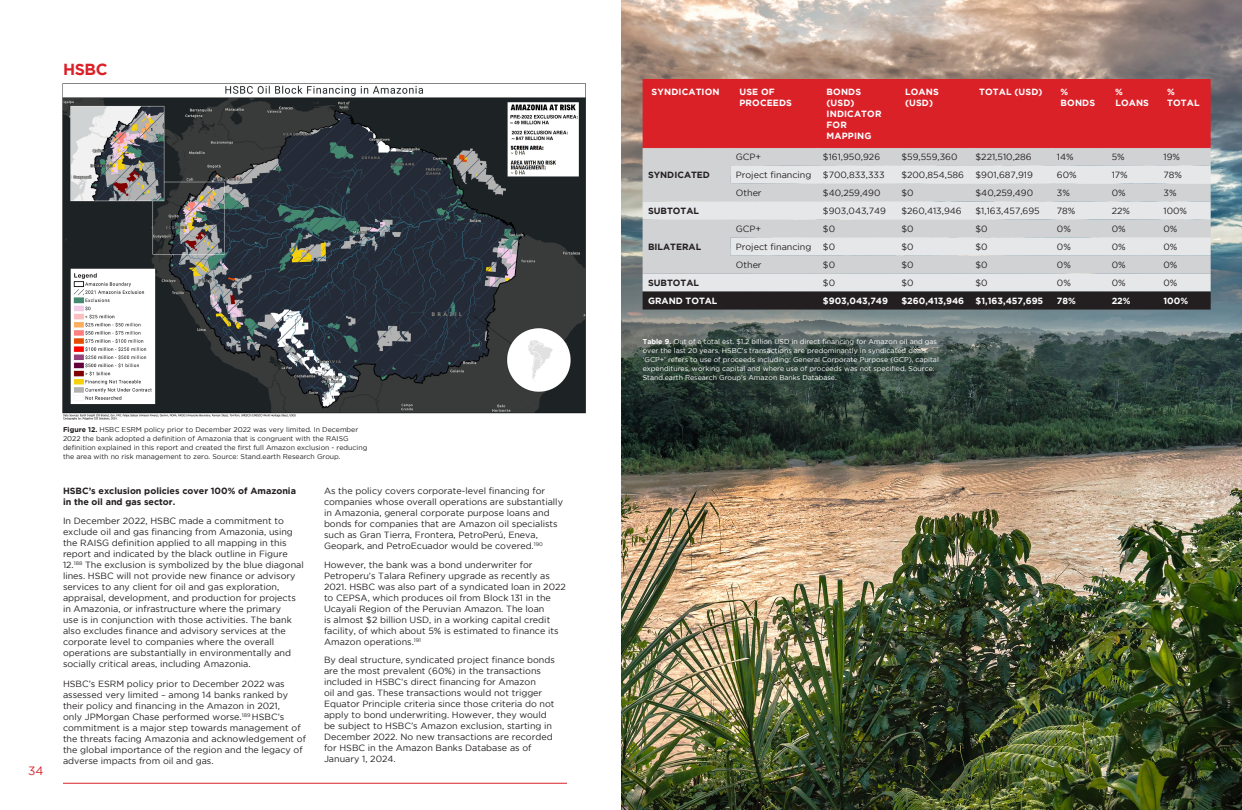
<style>
.page{position:relative;width:1242px;height:810px;background:#fff}
.page>*{position:absolute;margin:0;border:0;box-sizing:border-box;transform-origin:0 0}
.t1{font:700 16px "Gotham";color:#da2128}
.t2{font:12px "Gotham";color:#da2128}
.t3{font:9px/11px "Gotham";color:#231f20}
.t4{font:700 9px/11px "Gotham";letter-spacing:.015em;color:#fff}
.t5{font:700 9px/11px "Gotham";color:#231f20}
.t6{font:7px/9px "Gotham";color:#fff}
.t7{font:7px/9px "Gotham";color:#231f20}
.s1{font-weight:700}
</style>
<div class="page">
<hr style="left:63px;top:783px;width:504px;height:1px;background:#da2128">
<img style="left:621px;top:0;width:621px;height:810px">
<div style="left:643px;top:79px;width:568px;height:68px;background:#da2128"></div>
<div style="left:643px;top:148px;width:568px;height:54px;background:#d1d2d4"></div>
<svg style="left:730px;top:166px;width:481px;height:36px;background:#dadcde"></svg>
<svg style="left:643px;top:202px;width:568px;height:90px;background:#dadcde"></svg>
<div style="left:643px;top:292px;width:568px;height:18px;background:#231f20"></div>
<hr style="left:643px;top:147px;width:87px;height:1px;background:#da2128">
<hr style="left:730px;top:147px;width:88px;height:1px;background:#da2128">
<hr style="left:818px;top:147px;width:78px;height:1px;background:#da2128">
<hr style="left:896px;top:147px;width:74px;height:1px;background:#da2128">
<hr style="left:970px;top:147px;width:82px;height:1px;background:#da2128">
<hr style="left:1052px;top:147px;width:54px;height:1px;background:#da2128">
<hr style="left:1106px;top:147px;width:52px;height:1px;background:#da2128">
<hr style="left:1158px;top:147px;width:53px;height:1px;background:#da2128">
<img style="left:62px;top:83px;width:524px;height:337px">
<p class="t1" style="left:63px;top:60px;width:46px">HSBC</p>
<h2 class="t2" style="left:28px;top:764px;width:17px">34</h2>
<p class="t7" style="left:63px;top:425px;width:306px"><span class="s1">Figure 12.</span> HSBC ESRM policy prior to December 2022 was very limited. In December 2022 the bank adopted a definition of Amazonia that is congruent with the RAISG definition explained in this report and created the first full Amazon exclusion - reducing the area with no risk management to zero. Source: Stand.earth Research Group.</p>
<p class="t5" style="left:63px;top:485px;width:235px">HSBC’s exclusion policies cover 100% of Amazonia in the oil and gas sector.</p>
<p class="t3" style="left:63px;top:515px;width:242px">In December 2022, HSBC made a commitment to exclude oil and gas financing from Amazonia, using the RAISG definition applied to all mapping in this report and indicated by the black outline in Figure 12.<sup>188</sup> The exclusion is symbolized by the blue diagonal lines. HSBC will not provide new finance or advisory services to any client for oil and gas exploration, appraisal, development, and production for projects in Amazonia, or infrastructure where the primary<br>use is in conjunction with those activities. The bank also excludes finance and advisory services at the corporate level to companies where the overall operations are substantially in environmentally and socially critical areas, including Amazonia.</p>
<p class="t3" style="left:63px;top:678px;width:245px">HSBC’s ESRM policy prior to December 2022 was assessed very limited – among 14 banks ranked by their policy and financing in the Amazon in 2021,<br>only JPMorgan Chase performed worse.<sup>189</sup> HSBC’s commitment is a major step towards management of the threats facing Amazonia and acknowledgement of the global importance of the region and the legacy of adverse impacts from oil and gas.</p>
<p class="t3" style="left:324px;top:486px;width:240px">As the policy covers corporate-level financing for companies whose overall operations are substantially in Amazonia, general corporate purpose loans and bonds for companies that are Amazon oil specialists such as Gran Tierra, Frontera, PetroPerú, Eneva, Geopark, and PetroEcuador would be covered.<sup>190</sup></p>
<p class="t3" style="left:324px;top:559px;width:243px">However, the bank was a bond underwriter for Petroperu’s Talara Refinery upgrade as recently as 2021. HSBC was also part of a syndicated loan in 2022 to CEPSA, which produces oil from Block 131 in the Ucayali Region of the Peruvian Amazon. The loan<br>is almost $2 billion USD, in a working capital credit facility, of which about 5% is estimated to finance its Amazon operations.<sup>191</sup></p>
<p class="t3" style="left:324px;top:654px;width:232px">By deal structure, syndicated project finance bonds are the most prevalent (60%) in the transactions included in HSBC’s direct financing for Amazon<br>oil and gas. These transactions would not trigger Equator Principle criteria since those criteria do not apply to bond underwriting. However, they would be subject to HSBC’s Amazon exclusion, starting in December 2022. No new transactions are recorded for HSBC in the Amazon Banks Database as of January 1, 2024.</p>
<p class="t4" style="left:652px;top:86px;width:70px">SYNDICATION</p>
<p class="t4" style="left:740px;top:86px;width:54px">USE OF<br>PROCEEDS</p>
<p class="t4" style="left:827px;top:86px;width:57px">BONDS (USD)<br>INDICATOR<br>FOR<br>MAPPING</p>
<p class="t4" style="left:905px;top:86px;width:35px">LOANS (USD)</p>
<p class="t4" style="left:979px;top:86px;width:65px">TOTAL (USD)</p>
<p class="t4" style="left:1061px;top:86px;width:9px">%</p>
<p class="t4" style="left:1061px;top:97px;width:36px">BONDS</p>
<p class="t4" style="left:1115px;top:86px;width:9px">%</p>
<p class="t4" style="left:1115px;top:97px;width:35px">LOANS</p>
<p class="t4" style="left:1167px;top:86px;width:9px">%</p>
<p class="t4" style="left:1167px;top:97px;width:34px">TOTAL</p>
<p class="t5" style="left:648px;top:169px;width:64px">SYNDICATED</p>
<p class="t3" style="left:736px;top:151px;width:27px">GCP+</p>
<p class="t3" style="left:823px;top:151px;width:59px">$161,950,926</p>
<p class="t3" style="left:901px;top:151px;width:58px">$59,559,360</p>
<p class="t3" style="left:976px;top:151px;width:58px">$221,510,286</p>
<p class="t3" style="left:1057px;top:151px;width:18px">14%</p>
<p class="t3" style="left:1112px;top:151px;width:15px">5%</p>
<p class="t3" style="left:1164px;top:151px;width:18px">19%</p>
<p class="t3" style="left:736px;top:169px;width:77px">Project financing</p>
<p class="t3" style="left:823px;top:169px;width:63px">$700,833,333</p>
<p class="t3" style="left:901px;top:169px;width:64px">$200,854,586</p>
<p class="t3" style="left:976px;top:169px;width:59px">$901,687,919</p>
<p class="t3" style="left:1057px;top:169px;width:21px">60%</p>
<p class="t3" style="left:1112px;top:169px;width:18px">17%</p>
<p class="t3" style="left:1164px;top:169px;width:20px">78%</p>
<p class="t3" style="left:736px;top:187px;width:27px">Other</p>
<p class="t3" style="left:823px;top:187px;width:59px">$40,259,490</p>
<p class="t3" style="left:901px;top:187px;width:14px">$0</p>
<p class="t3" style="left:976px;top:187px;width:59px">$40,259,490</p>
<p class="t3" style="left:1057px;top:187px;width:15px">3%</p>
<p class="t3" style="left:1112px;top:187px;width:15px">0%</p>
<p class="t3" style="left:1164px;top:187px;width:15px">3%</p>
<p class="t5" style="left:648px;top:205px;width:53px">SUBTOTAL</p>
<p class="t3" style="left:823px;top:205px;width:65px">$903,043,749</p>
<p class="t3" style="left:901px;top:205px;width:62px">$260,413,946</p>
<p class="t3" style="left:976px;top:205px;width:66px">$1,163,457,695</p>
<p class="t3" style="left:1057px;top:205px;width:20px">78%</p>
<p class="t3" style="left:1112px;top:205px;width:20px">22%</p>
<p class="t3" style="left:1164px;top:205px;width:25px">100%</p>
<p class="t5" style="left:648px;top:241px;width:55px">BILATERAL</p>
<p class="t3" style="left:736px;top:223px;width:27px">GCP+</p>
<p class="t3" style="left:823px;top:223px;width:14px">$0</p>
<p class="t3" style="left:901px;top:223px;width:14px">$0</p>
<p class="t3" style="left:976px;top:223px;width:14px">$0</p>
<p class="t3" style="left:1057px;top:223px;width:15px">0%</p>
<p class="t3" style="left:1112px;top:223px;width:15px">0%</p>
<p class="t3" style="left:1164px;top:223px;width:15px">0%</p>
<p class="t3" style="left:736px;top:241px;width:77px">Project financing</p>
<p class="t3" style="left:823px;top:241px;width:14px">$0</p>
<p class="t3" style="left:901px;top:241px;width:14px">$0</p>
<p class="t3" style="left:976px;top:241px;width:14px">$0</p>
<p class="t3" style="left:1057px;top:241px;width:15px">0%</p>
<p class="t3" style="left:1112px;top:241px;width:15px">0%</p>
<p class="t3" style="left:1164px;top:241px;width:15px">0%</p>
<p class="t3" style="left:736px;top:259px;width:27px">Other</p>
<p class="t3" style="left:823px;top:259px;width:14px">$0</p>
<p class="t3" style="left:901px;top:259px;width:14px">$0</p>
<p class="t3" style="left:976px;top:259px;width:14px">$0</p>
<p class="t3" style="left:1057px;top:259px;width:15px">0%</p>
<p class="t3" style="left:1112px;top:259px;width:15px">0%</p>
<p class="t3" style="left:1164px;top:259px;width:15px">0%</p>
<p class="t5" style="left:648px;top:277px;width:53px">SUBTOTAL</p>
<p class="t3" style="left:823px;top:277px;width:14px">$0</p>
<p class="t3" style="left:901px;top:277px;width:14px">$0</p>
<p class="t3" style="left:976px;top:277px;width:14px">$0</p>
<p class="t3" style="left:1057px;top:277px;width:15px">0%</p>
<p class="t3" style="left:1112px;top:277px;width:15px">0%</p>
<p class="t3" style="left:1164px;top:277px;width:15px">0%</p>
<p class="t4" style="left:648px;top:295px;width:71px">GRAND TOTAL</p>
<p class="t4" style="left:823px;top:295px;width:67px">$903,043,749</p>
<p class="t4" style="left:901px;top:295px;width:64px">$260,413,946</p>
<p class="t4" style="left:976px;top:295px;width:69px">$1,163,457,695</p>
<p class="t4" style="left:1057px;top:295px;width:20px">78%</p>
<p class="t4" style="left:1112px;top:295px;width:20px">22%</p>
<p class="t4" style="left:1164px;top:295px;width:26px">100%</p>
<p class="t6" style="left:643px;top:337px;width:298px"><span class="s1">Table 9.</span> Out of a total est. $1.2 billion USD in direct financing for Amazon oil and gas over the last 20 years, HSBC’s transactions are predominantly in syndicated deals. ‘GCP+’ refers to use of proceeds including: General Corporate Purpose (GCP), capital expenditures, working capital and where use of proceeds was not specified. Source:<br>Stand.earth Research Group’s Amazon Banks Database.</p>
</div>
